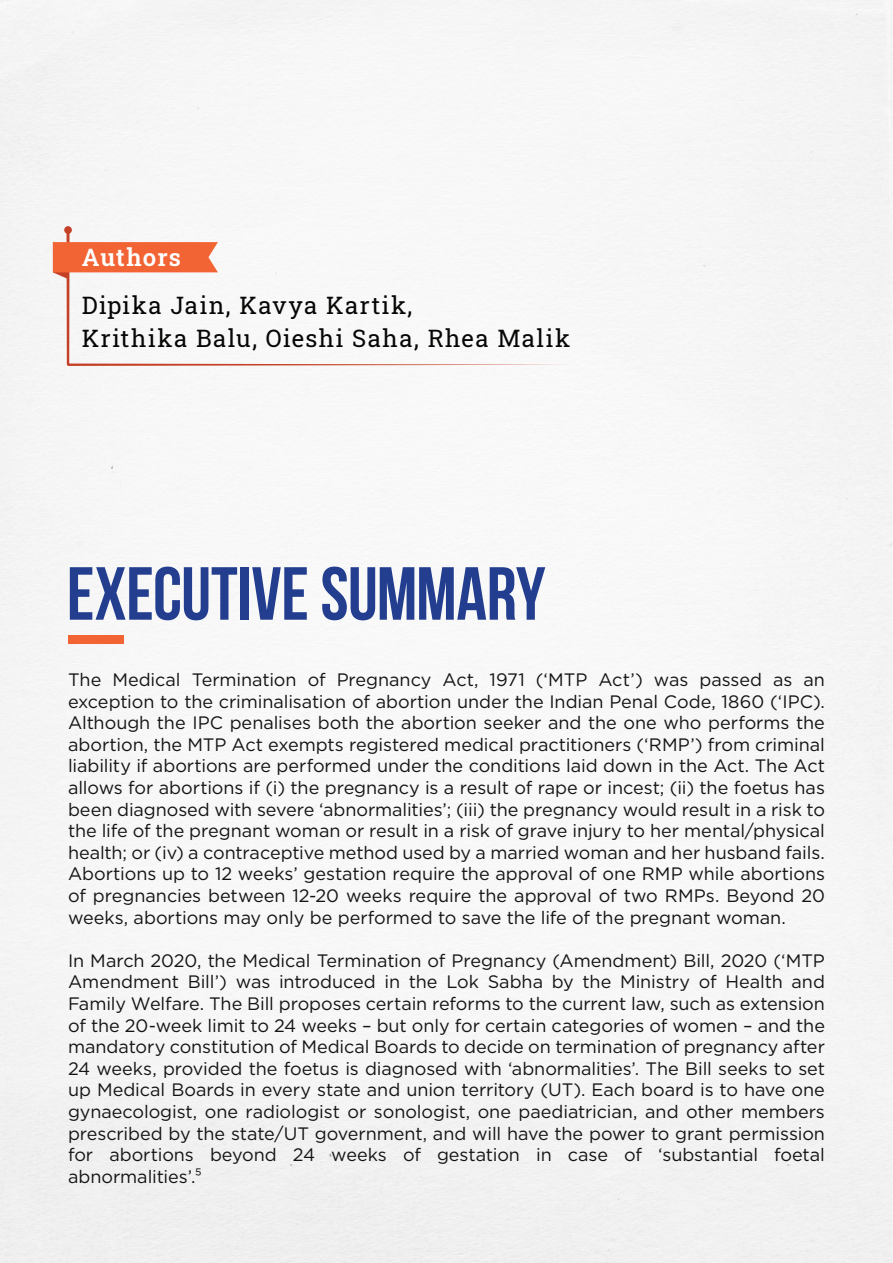
<style>
.page{position:relative;width:893px;height:1263px;background:#f6f6f6}
.page>*{position:absolute;margin:0;border:0;box-sizing:border-box;transform-origin:0 0}
.t1{font:700 75px "Bebas Neue";letter-spacing:-.005em;color:#233e8f}
.t2{font:24px/33px "Roboto Slab";letter-spacing:.06em;color:#060705}
.t3{font:600 24px "Roboto Slab";letter-spacing:.045em;color:#fff}
.t4{font:18px/21.6px "Gotham";letter-spacing:-.005em;color:#151414;text-align:justify}
</style>
<div class="page">
<svg style="left:67px;top:228px;width:504px;height:138px"></svg>
<div style="left:64px;top:226px;width:8px;height:8px;background:#c44027;border-radius:50%"></div>
<svg style="left:53px;top:242px;width:165px;height:37px"></svg>
<div style="left:68px;top:635px;width:55px;height:8px;background:#f26433"></div>
<h2 class="t3" style="left:82px;top:241px;width:101px">Authors</h2>
<h2 class="t2" style="left:82px;top:288px;width:490px">Dipika Jain, Kavya Kartik,<br>Krithika Balu, Oieshi Saha, Rhea Malik</h2>
<h1 class="t1" style="left:67px;top:553px;width:480px">EXECUTIVE SUMMARY</h1>
<p class="t4" style="left:68px;top:668px;width:758px">The Medical Termination of Pregnancy Act, 1971 (‘MTP Act’) was passed as an exception to the criminalisation of abortion under the Indian Penal Code, 1860 (‘IPC).<br>Although the IPC penalises both the abortion seeker and the one who performs the abortion, the MTP Act exempts registered medical practitioners (‘RMP’) from criminal liability if abortions are performed under the conditions laid down in the Act. The Act allows for abortions if (i) the pregnancy is a result of rape or incest; (ii) the foetus has been diagnosed with severe ‘abnormalities’; (iii) the pregnancy would result in a risk to the life of the pregnant woman or result in a risk of grave injury to her mental/physical health; or (iv) a contraceptive method used by a married woman and her husband fails.<br>Abortions up to 12 weeks’ gestation require the approval of one RMP while abortions of pregnancies between 12-20 weeks require the approval of two RMPs. Beyond 20 weeks, abortions may only be performed to save the life of the pregnant woman.</p>
<p class="t4" style="left:68px;top:949px;width:758px">In March 2020, the Medical Termination of Pregnancy (Amendment) Bill, 2020 (‘MTP Amendment Bill’) was introduced in the Lok Sabha by the Ministry of Health and Family Welfare. The Bill proposes certain reforms to the current law, such as extension of the 20-week limit to 24 weeks – but only for certain categories of women – and the mandatory constitution of Medical Boards to decide on termination of pregnancy after 24 weeks, provided the foetus is diagnosed with ‘abnormalities’. The Bill seeks to set up Medical Boards in every state and union territory (UT). Each board is to have one gynaecologist, one radiologist or sonologist, one paediatrician, and other members prescribed by the state/UT government, and will have the power to grant permission for abortions beyond 24 weeks of gestation in case of ‘substantial foetal abnormalities’.5</p>
</div>
